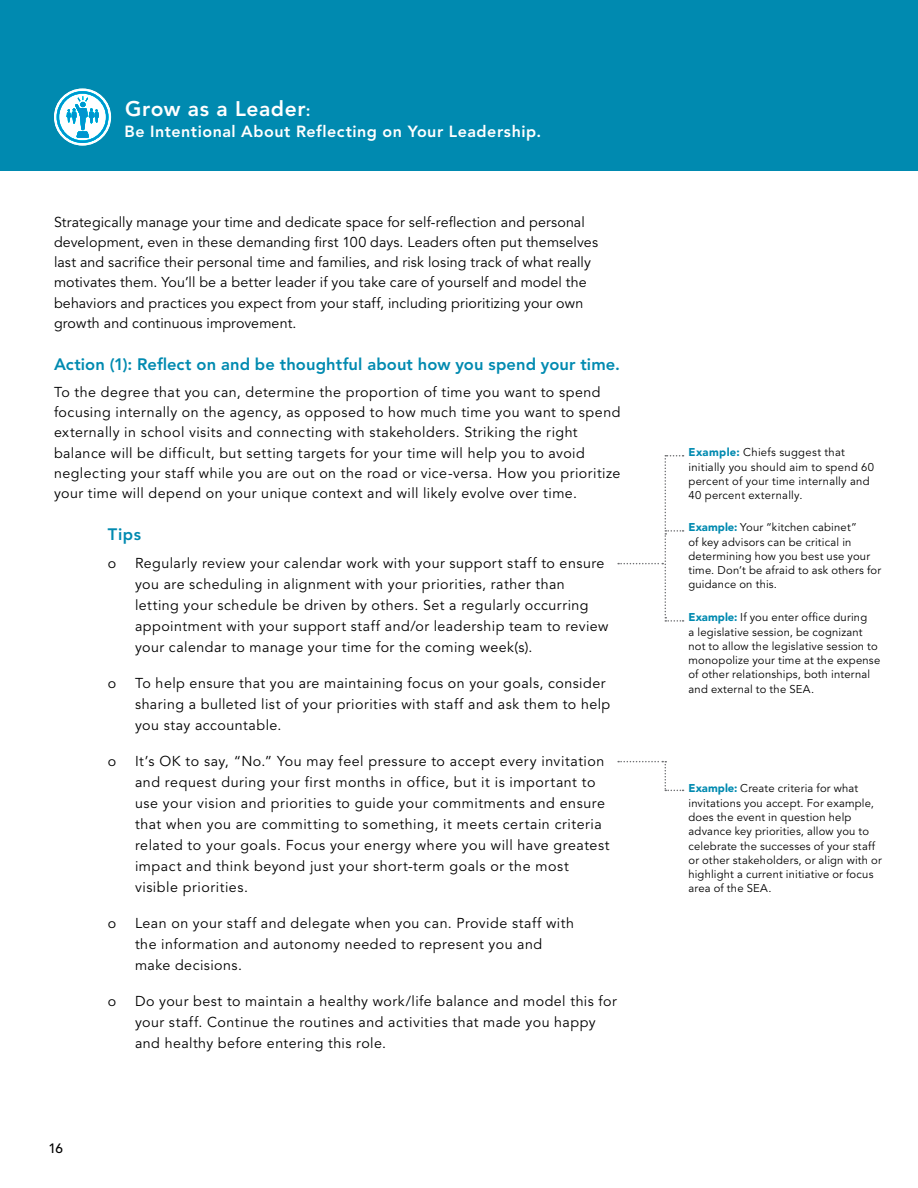
<style>
.page{position:relative;width:918px;height:1188px;background:#fff}
.page>*{position:absolute;margin:0;border:0;box-sizing:border-box;transform-origin:0 0}
.t1{font:800 21px "Avenir LT Std";letter-spacing:.03em;color:#fff}
.t2{font:800 16.5px "Avenir LT Std";letter-spacing:.005em;color:#008ab0}
.t3{font:800 16.05px "Avenir LT Std";letter-spacing:.03em;color:#fff}
.t4{font:14.25px/21px "Avenir LT Std";letter-spacing:.03em;color:#000}
.t5{font:14.25px/20.2px "Avenir LT Std";letter-spacing:.01em;color:#000}
.t6{font:500 13.5px "Avenir LT Std";color:#000}
.t7{font:11.25px/14.2px "Avenir LT Std";letter-spacing:.015em;color:#000}
.s1{font-size:16.05px}
.s2{font-weight:900;color:#008ab0}
</style>
<div class="page">
<div style="left:0;top:0;width:918px;height:171px;background:#008ab0"></div>
<svg style="left:618px;top:455px;width:66px;height:167px"></svg>
<svg style="left:618px;top:761px;width:66px;height:30px"></svg>
<h1 class="t1" style="left:125px;top:97px;width:187px">Grow as a Leader<span class="s1">:</span></h1>
<p class="t3" style="left:125px;top:122px;width:418px">Be Intentional About Reflecting on Your Leadership.</p>
<p class="t5" style="left:54px;top:212px;width:546px">Strategically manage your time and dedicate space for self-reflection and personal development, even in these demanding first 100 days. Leaders often put themselves last and sacrifice their personal time and families, and risk losing track of what really motivates them. You’ll be a better leader if you take care of yourself and model the behaviors and practices you expect from your staff, including prioritizing your own growth and continuous improvement.</p>
<p class="t2" style="left:54px;top:354px;width:568px">Action (1): Reflect on and be thoughtful about how you spend your time.</p>
<p class="t4" style="left:54px;top:382px;width:568px;line-height:20.2px">To the degree that you can, determine the proportion of time you want to spend focusing internally on the agency, as opposed to how much time you want to spend externally in school visits and connecting with stakeholders. Striking the right balance will be difficult, but setting targets for your time will help you to avoid neglecting your staff while you are out on the road or vice-versa. How you prioritize your time will depend on your unique context and will likely evolve over time.</p>
<p class="t2" style="left:108px;top:525px;width:35px">Tips</p>
<p class="t4" style="left:108px;top:553px;width:10px">o</p>
<p class="t4" style="left:135px;top:553px;width:475px">Regularly review your calendar work with your support staff to ensure you are scheduling in alignment with your priorities, rather than letting your schedule be driven by others. Set a regularly occurring appointment with your support staff and/or leadership team to review your calendar to manage your time for the coming week(s).</p>
<p class="t4" style="left:108px;top:673px;width:10px">o</p>
<p class="t4" style="left:135px;top:673px;width:477px">To help ensure that you are maintaining focus on your goals, consider sharing a bulleted list of your priorities with staff and ask them to help you stay accountable.</p>
<p class="t4" style="left:108px;top:751px;width:10px">o</p>
<p class="t4" style="left:135px;top:751px;width:476px">It’s OK to say, “No.” You may feel pressure to accept every invitation and request during your first months in office, but it is important to use your vision and priorities to guide your commitments and ensure that when you are committing to something, it meets certain criteria related to your goals. Focus your energy where you will have greatest impact and think beyond just your short-term goals or the most visible priorities.</p>
<p class="t4" style="left:108px;top:913px;width:10px">o</p>
<p class="t4" style="left:135px;top:913px;width:441px">Lean on your staff and delegate when you can. Provide staff with the information and autonomy needed to represent you and make decisions.</p>
<p class="t4" style="left:108px;top:991px;width:10px">o</p>
<p class="t4" style="left:135px;top:991px;width:483px">Do your best to maintain a healthy work/life balance and model this for your staff. Continue the routines and activities that made you happy and healthy before entering this role.</p>
<p class="t6" style="left:49px;top:1141px;width:16px">16</p>
<p class="t7" style="left:688px;top:446px;width:187px"><span class="s2">Example:</span> Chiefs suggest that initially you should aim to spend 60 percent of your time internally and<br>40 percent externally.</p>
<p class="t7" style="left:688px;top:521px;width:194px"><span class="s2">Example:</span> Your “kitchen cabinet”<br>of key advisors can be critical in determining how you best use your time. Don’t be afraid to ask others for guidance on this.</p>
<p class="t7" style="left:688px;top:611px;width:193px"><span class="s2">Example:</span> If you enter office during<br>a legislative session, be cognizant not to allow the legislative session to monopolize your time at the expense of other relationships, both internal and external to the SEA.</p>
<p class="t7" style="left:688px;top:782px;width:195px"><span class="s2">Example:</span> Create criteria for what invitations you accept. For example, does the event in question help advance key priorities, allow you to celebrate the successes of your staff or other stakeholders, or align with or highlight a current initiative or focus area of the SEA.</p>
</div>
